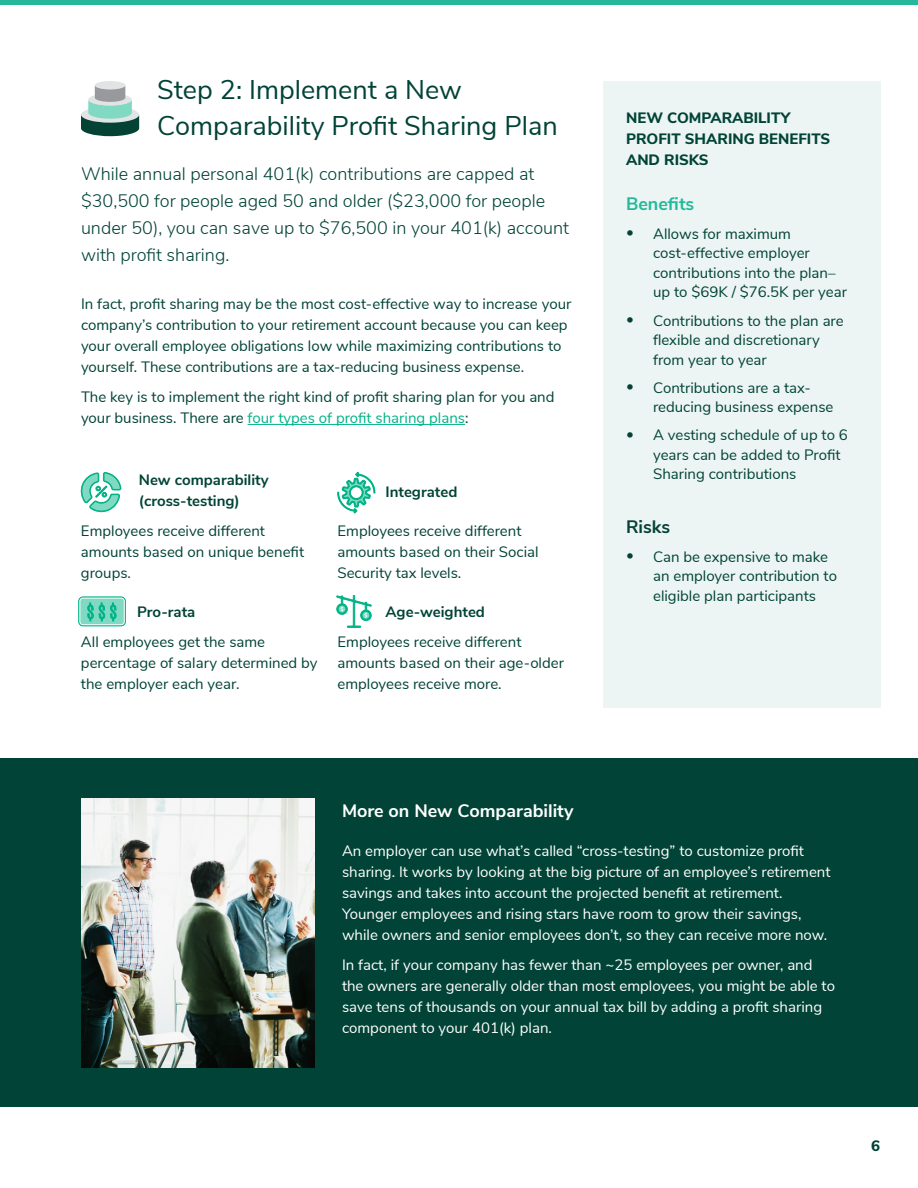
<style>
.page{position:relative;width:918px;height:1188px;background:#fff}
.page>*{position:absolute;margin:0;border:0;box-sizing:border-box;transform-origin:0 0}
.t1{font:27px/36px "Nunito Sans";color:#014336}
.t2{font:300 18px/27px "Nunito Sans";color:#014336}
.t3{font:700 18px "Nunito Sans";color:#fff}
.t4{font:700 18px "Nunito Sans";color:#25b99b}
.t5{font:700 18px "Nunito Sans";color:#054236}
.t6{font:15px/21px "Nunito Sans";color:#014336}
.t7{font:15px/21px "Nunito Sans";color:#fff}
.t8{font:700 15px/21px "Nunito Sans";color:#014336}
.t9{font:800 15px/21px "Nunito Sans";color:#014336}
.s1{color:#00b287}
.s2{color:#054236}
</style>
<div class="page">
<div style="left:603px;top:81px;width:277px;height:626px;background:#ecf5f3"></div>
<div style="left:0;top:759px;width:918px;height:348px;background:#014336"></div>
<hr style="left:248px;top:424px;width:217px;height:1px;background:#00b287">
<div style="left:79px;top:597px;width:46px;height:29px;background:#80d9c2;border-radius:4px"></div>
<div style="left:78px;top:597px;width:48px;height:29px;border:1px solid #00b387;border-radius:4px"></div>
<div style="left:79px;top:598px;width:46px;height:27px;border:1px solid #fff;border-radius:3px"></div>
<svg style="left:87px;top:602px;width:30px;height:20px"></svg>
<svg style="left:80px;top:472px;width:42px;height:40px"></svg>
<svg style="left:336px;top:595px;width:36px;height:33px"></svg>
<svg style="left:337px;top:472px;width:38px;height:41px"></svg>
<div style="left:95px;top:81px;width:30px;height:8px;background:#e2e3e4;border-radius:50%"></div>
<svg style="left:81px;top:85px;width:58px;height:51px"></svg>
<img style="left:81px;top:798px;width:234px;height:269px">
<hr style="left:0;top:0;width:918px;height:4px;background:#25b99b">
<h1 class="t1" style="left:157px;top:70px;width:402px">Step 2: Implement a New<br>Comparability Profit Sharing Plan</h1>
<p class="t2" style="left:81px;top:159px;width:490px">While annual personal 401(k) contributions are capped at $30,500 for people aged 50 and older ($23,000 for people under 50), you can save up to $76,500 in your 401(k) account with profit sharing.</p>
<p class="t6" style="left:81px;top:293px;width:492px">In fact, profit sharing may be the most cost-effective way to increase your company’s contribution to your retirement account because you can keep your overall employee obligations low while maximizing contributions to yourself. These contributions are a tax-reducing business expense.</p>
<p class="t6" style="left:81px;top:386px;width:475px">The key is to implement the right kind of profit sharing plan for you and your business. There are <span class="s1">four types of profit sharing plans</span>:</p>
<p class="t8" style="left:139px;top:469px;width:131px">New comparability (cross-testing)</p>
<p class="t6" style="left:81px;top:520px;width:225px">Employees receive different amounts based on unique benefit groups.</p>
<p class="t8" style="left:137px;top:601px;width:60px">Pro-rata</p>
<p class="t6" style="left:81px;top:631px;width:238px">All employees get the same percentage of salary determined by the employer each year.</p>
<p class="t8" style="left:385px;top:481px;width:73px">Integrated</p>
<p class="t6" style="left:337px;top:520px;width:203px">Employees receive different amounts based on their Social<br>Security tax levels.</p>
<p class="t8" style="left:385px;top:601px;width:101px">Age-weighted</p>
<p class="t6" style="left:337px;top:631px;width:228px">Employees receive different amounts based on their age-older employees receive more.</p>
<p class="t9" style="left:626px;top:107px;width:206px">NEW COMPARABILITY<br>PROFIT SHARING BENEFITS<br>AND RISKS</p>
<p class="t4" style="left:626px;top:191px;width:70px">Benefits</p>
<p class="t6" style="left:653px;top:223px;width:195px;line-height:19.5px;text-indent:-27px"><span class="s2">•</span> Allows for maximum cost-effective employer contributions into the plan– up to $69K / $76.5K per year</p>
<p class="t6" style="left:653px;top:310px;width:192px;line-height:19.5px;text-indent:-27px"><span class="s2">•</span> Contributions to the plan are flexible and discretionary from year to year</p>
<p class="t6" style="left:653px;top:377px;width:182px;line-height:19.5px;text-indent:-27px"><span class="s2">•</span> Contributions are a tax&shy;reducing business expense</p>
<p class="t6" style="left:653px;top:424px;width:196px;line-height:19.5px;text-indent:-27px"><span class="s2">•</span> A vesting schedule of up to 6 years can be added to Profit<br>Sharing contributions</p>
<p class="t5" style="left:626px;top:514px;width:46px">Risks</p>
<p class="t6" style="left:653px;top:546px;width:185px;line-height:19.5px;text-indent:-27px"><span class="s2">•</span> Can be expensive to make an employer contribution to eligible plan participants</p>
<p class="t3" style="left:342px;top:797px;width:233px">More on New Comparability</p>
<p class="t7" style="left:342px;top:839px;width:490px">An employer can use what’s called “cross-testing” to customize profit sharing. It works by looking at the big picture of an employee’s retirement savings and takes into account the projected benefit at retirement.<br>Younger employees and rising stars have room to grow their savings, while owners and senior employees don’t, so they can receive more now.</p>
<p class="t7" style="left:342px;top:953px;width:495px">In fact, if your company has fewer than ~25 employees per owner, and the owners are generally older than most employees, you might be able to save tens of thousands on your annual tax bill by adding a profit sharing component to your 401(k) plan.</p>
<p class="t9" style="left:871px;top:1135px;width:10px">6</p>
</div>
